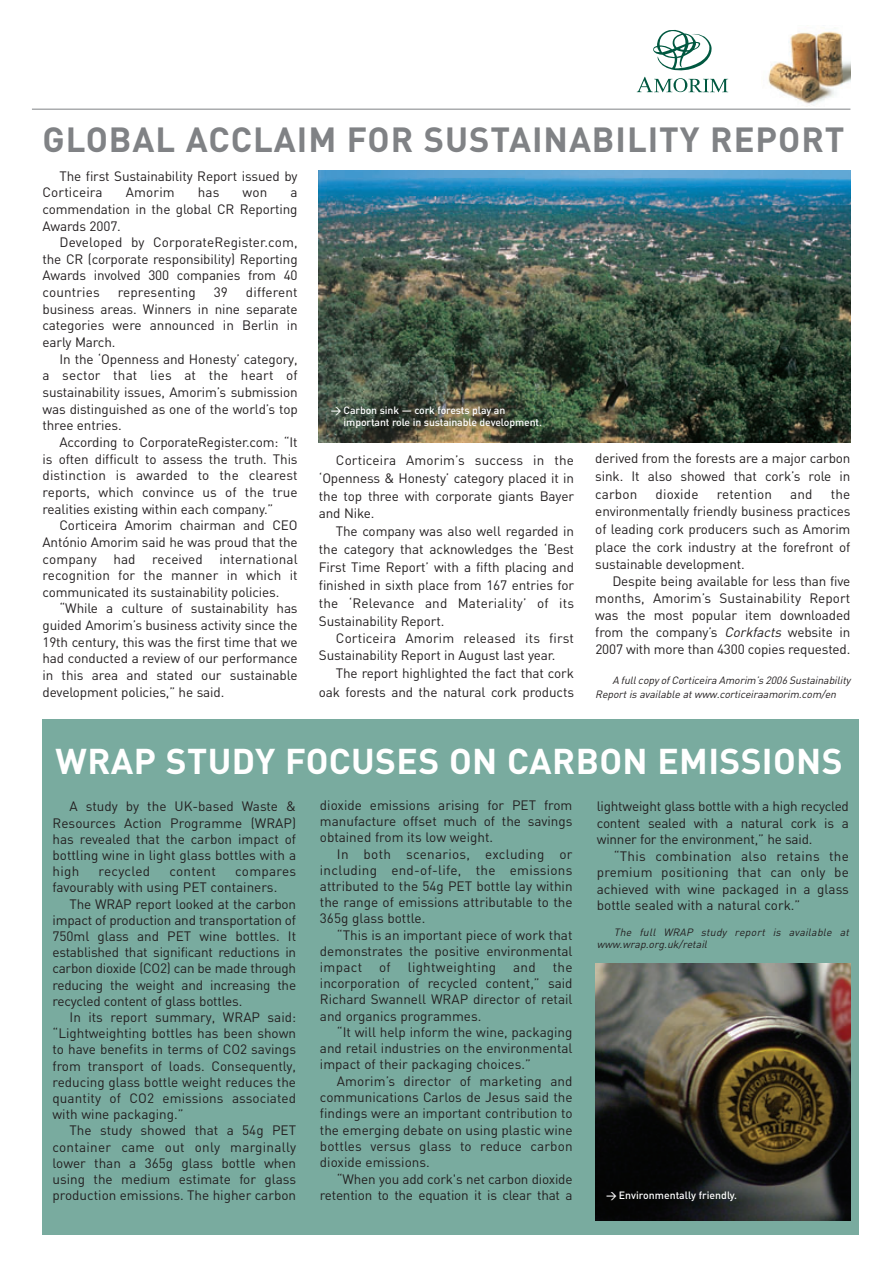
<style>
.page{position:relative;width:893px;height:1263px;background:#fff}
.page>*{position:absolute;margin:0;border:0;box-sizing:border-box;transform-origin:0 0}
.t1{font:700 35.4px "DIN";letter-spacing:.01em;color:#fff}
.t2{font:700 34.5px "DIN";letter-spacing:.025em;color:#808285}
.t3{font:13.5px/16.2px "DIN";letter-spacing:-.01em;color:#231f20;text-align:justify}
.t4{font:13.5px "DIN";letter-spacing:.02em;color:#231f20}
.t5{font:13.5px "DIN";letter-spacing:.01em;color:#231f20}
.t6{font:italic 10.5px/12px "DIN";color:#231f20}
.t7{font:500 10.5px/12.6px "DIN";letter-spacing:-.01em;color:#fff}
.s1{font-style:italic}
</style>
<div class="page">
<hr style="left:32px;top:109px;width:818px;height:1px;background:#808285">
<svg style="left:653px;top:30px;width:59px;height:41px"></svg>
<svg style="left:637px;top:77px;width:91px;height:15px"></svg>
<img style="left:768px;top:31px;width:82px;height:74px">
<div style="left:43px;top:719px;width:816px;height:515px;background:#79ab9f"></div>
<img style="left:595px;top:964px;width:255px;height:256px">
<img style="left:319px;top:170px;width:531px;height:272px">
<h2 class="t2" style="left:43px;top:117px;width:803px">GLOBAL ACCLAIM FOR SUSTAINABILITY REPORT</h2>
<p class="t3" style="left:43px;top:167px;width:257px;line-height:16.6px;text-indent:17px">The first Sustainability Report issued by<br>Corticeira</p>
<p class="t3" style="left:126px;top:184px;width:50px">Amorim</p>
<p class="t3" style="left:198px;top:184px;width:23px">has</p>
<p class="t3" style="left:243px;top:184px;width:26px">won</p>
<p class="t3" style="left:43px;top:184px;width:257px;line-height:16.6px;text-indent:248px">a commendation in the global CR Reporting Awards 2007.</p>
<p class="t3" style="left:43px;top:234px;width:257px;line-height:16.6px;text-indent:17px">Developed by CorporateRegister.com, the CR (corporate responsibility) Reporting Awards involved 300 companies from 40 countries</p>
<p class="t5" style="left:118px;top:284px;width:79px">representing</p>
<p class="t3" style="left:214px;top:284px;width:16px">39</p>
<p class="t3" style="left:43px;top:284px;width:257px;line-height:16.6px;text-indent:203px">different business areas. Winners in nine separate categories were announced in Berlin in early March.</p>
<p class="t3" style="left:43px;top:350px;width:257px;line-height:16.6px;text-indent:17px">In the ‘Openness and Honesty’ category, a sector that lies at the heart of sustainability issues, Amorim’s submission was distinguished as one of the world’s top three entries.</p>
<p class="t3" style="left:43px;top:433px;width:257px;line-height:16.6px;text-indent:17px">According to CorporateRegister.com: “It is often difficult to assess the truth. This distinction is awarded to the clearest reports, which convince us of the true realities existing within each company.”</p>
<p class="t3" style="left:43px;top:517px;width:257px;line-height:16.6px;text-indent:17px">Corticeira Amorim chairman and CEO António Amorim said he was proud that the company had received international recognition for the manner in which it communicated its sustainability policies.</p>
<p class="t3" style="left:43px;top:600px;width:257px;line-height:16.6px;text-indent:17px">“While a culture of sustainability has guided Amorim’s business activity since the 19th century, this was the first time that we had conducted a review of our performance in this area and stated our sustainable development policies,” he said.</p>
<p class="t7" style="left:344px;top:403px;width:200px;text-indent:-13px">&gt; Carbon sink — cork forests play an important role in sustainable development.</p>
<p class="t3" style="left:319px;top:451px;width:257px;line-height:17.9px;text-indent:17px">Corticeira Amorim’s success in the ‘Openness &amp; Honesty’ category placed it in the top three with corporate giants Bayer and Nike.</p>
<p class="t3" style="left:319px;top:522px;width:257px;line-height:17.9px;text-indent:17px">The company was also well regarded in the category that acknowledges the ‘Best First Time Report’ with a fifth placing and finished in sixth place from 167 entries for the ‘Relevance and Materiality’ of its Sustainability Report.</p>
<p class="t3" style="left:319px;top:629px;width:257px;line-height:17.1px;text-indent:17px">Corticeira Amorim released its first<br>Sustainability Report in August last year.</p>
<p class="t3" style="left:319px;top:664px;width:257px;line-height:18.1px;text-align:right">The report highlighted the fact that cork oak forests and the natural cork products</p>
<p class="t3" style="left:595px;top:449px;width:257px;line-height:17.7px">derived from the forests are a major carbon sink. It also showed that cork’s role in carbon</p>
<p class="t5" style="left:656px;top:485px;width:44px">dioxide</p>
<p class="t5" style="left:717px;top:485px;width:57px">retention</p>
<p class="t3" style="left:790px;top:485px;width:24px">and</p>
<p class="t3" style="left:595px;top:485px;width:257px;line-height:17.7px;text-indent:236px">the environmentally friendly business practices of leading cork producers such as Amorim place the cork industry at the forefront of sustainable development.</p>
<p class="t3" style="left:595px;top:573px;width:257px;line-height:17px;text-indent:17px">Despite being available for less than five months, Amorim’s Sustainability Report was the most popular item downloaded from the company’s <span class="s1">Corkfacts</span> website in 2007 with more than 4300 copies requested.</p>
<p class="t6" style="left:595px;top:673px;width:259px;line-height:13.5px;text-indent:17px">A fullcopyofCorticeira Amorim’s2006 Sustainability<br>Reportisavailable atwww.corticeiraamorim.com/en</p>
<h1 class="t1" style="left:56px;top:738px;width:789px">WRAP STUDY FOCUSES ON CARBON EMISSIONS</h1>
<p class="t3" style="left:53px;top:798px;width:245px;text-indent:17px">A study by the UK-based Waste &amp; Resources Action Programme (WRAP) has revealed that the carbon impact of bottling wine in light glass bottles with a high</p>
<p class="t3" style="left:320px;top:797px;width:254px">dioxide emissions arising for PET from manufacture offset much of the savings obtained from its low weight.</p>
<p class="t3" style="left:320px;top:845px;width:254px;text-indent:17px">In both scenarios, excluding or including end-of-life, the emissions attributed to the 54g PET bottle lay within the range of emissions attributable to the 365g glass bottle.</p>
<p class="t3" style="left:320px;top:926px;width:254px;text-indent:17px">“This is an important piece of work that demonstrates the positive environmental impact</p>
<p class="t3" style="left:597px;top:798px;width:254px">lightweight glass bottle with a high recycled content sealed with a natural cork is a winner for the environment,” he said.</p>
<p class="t3" style="left:597px;top:847px;width:254px;text-indent:17px">“This combination also retains the premium positioning that can only be achieved with wine packaged in a glass bottle sealed with a natural cork.”</p>
<p class="t6" style="left:597px;top:926px;width:256px;text-indent:17px">The full WRAP study report is available at www.wrap.org.uk/retail</p>
<p class="t4" style="left:99px;top:863px;width:53px">recycled</p>
<p class="t4" style="left:169px;top:863px;width:48px">content</p>
<p class="t3" style="left:53px;top:863px;width:245px;text-indent:183px">compares favourably with using PET containers.</p>
<p class="t3" style="left:53px;top:895px;width:245px;text-indent:17px">The WRAP report looked at the carbon impact of production and transportation of 750ml glass and PET wine bottles. It established that significant reductions in carbon dioxide (CO2) can be made through reducing the weight and increasing the recycled content of glass bottles.</p>
<p class="t3" style="left:53px;top:1009px;width:245px;text-indent:17px">In its report summary, WRAP said: “Lightweighting bottles has been shown to have benefits in terms of CO2 savings from transport of loads. Consequently, reducing glass bottle weight reduces the quantity of CO2 emissions associated with wine packaging.”</p>
<p class="t3" style="left:53px;top:1122px;width:245px;text-indent:17px">The study showed that a 54g PET container came out only marginally lower than a 365g glass bottle when using the medium estimate for glass production emissions. The higher carbon</p>
<p class="t3" style="left:379px;top:959px;width:13px">of</p>
<p class="t4" style="left:408px;top:959px;width:90px">lightweighting</p>
<p class="t3" style="left:513px;top:959px;width:24px">and</p>
<p class="t3" style="left:320px;top:959px;width:254px;text-indent:233px">the incorporation of recycled content,” said Richard Swannell WRAP director of retail and organics programmes.</p>
<p class="t3" style="left:320px;top:1023px;width:254px;text-indent:17px">“It will help inform the wine, packaging and retail industries on the environmental impact of their packaging choices.”</p>
<p class="t3" style="left:320px;top:1072px;width:254px;text-indent:17px">Amorim’s director of marketing and communications Carlos de Jesus said the findings were an important contribution to the emerging debate on using plastic wine bottles versus glass to reduce carbon dioxide emissions.</p>
<p class="t3" style="left:320px;top:1170px;width:254px;text-align:right">“When you add cork's net carbon dioxide retention to the equation it is clear that a</p>
<p class="t7" style="left:606px;top:1188px;width:132px">&gt; Environmentally friendly.</p>
</div>
